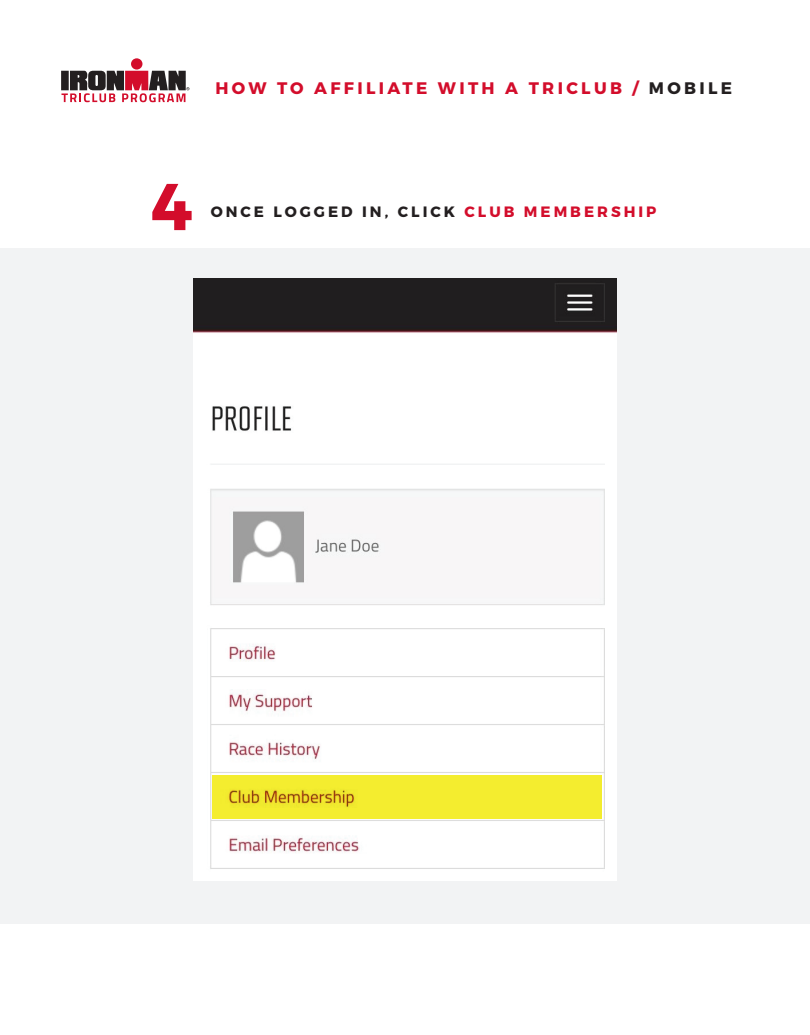
<style>
.page{position:relative;width:810px;height:1035px;background:#fff}
.page>*{position:absolute;margin:0;border:0;box-sizing:border-box;transform-origin:0 0}
.t1{font:700 65.88px "Montserrat";color:#d30d2b}
.t2{font:700 16.75px "Montserrat";letter-spacing:.2em;color:#d30d2b}
.t3{font:700 15px "Montserrat";letter-spacing:.2em;color:#231f20}
.s1{color:#231f20}
.s2{color:#d30d2b}
</style>
<div class="page">
<div style="left:0;top:248px;width:810px;height:676px;background:#f2f3f4"></div>
<div style="left:61px;top:71px;width:8px;height:19px;background:#3c3839"></div>
<div style="left:131px;top:58px;width:11px;height:12px;background:#d30d2b;border-radius:50%"></div>
<svg style="left:62px;top:71px;width:127px;height:31px"></svg>
<img style="left:194px;top:278px;width:422px;height:602px">
<div style="left:212px;top:775px;width:390px;height:44px;background:#f4ed2f"></div>
<p class="t2" style="left:215px;top:78px;width:518px">HOW TO AFFILIATE WITH A TRICLUB / <span class="s1">MOBILE</span></p>
<h1 class="t1" style="left:151px;top:166px;width:43px">4</h1>
<p class="t3" style="left:211px;top:203px;width:447px">ONCE LOGGED IN, CLICK <span class="s2">CLUB MEMBERSHIP</span></p>
</div>
